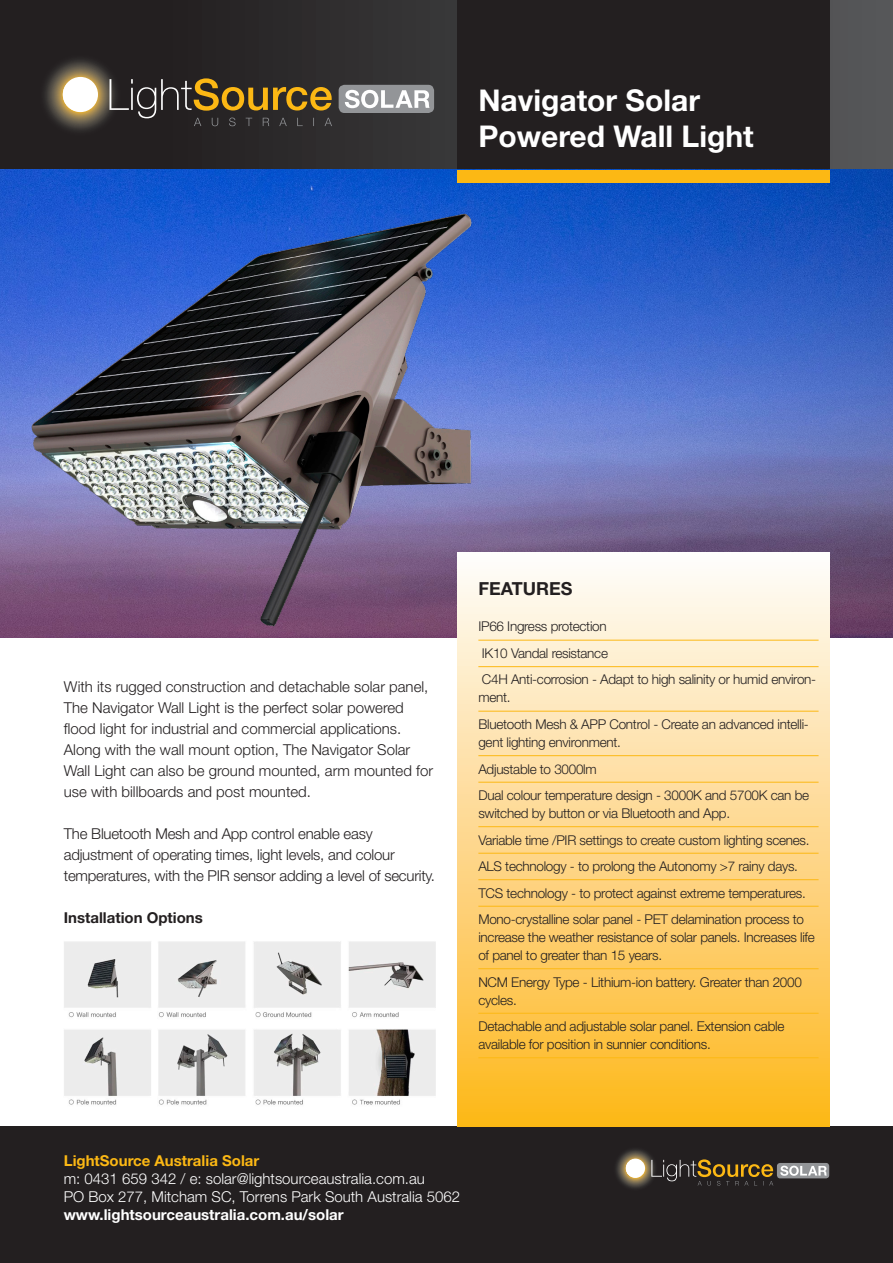
<style>
.page{position:relative;width:893px;height:1263px;background:#fff}
.page>*{position:absolute;margin:0;border:0;box-sizing:border-box;transform-origin:0 0}
.t1{font:700 30px/36px "Helvetica Neue LT";color:#fff}
.Features_header{font:700 18px "Helvetica Neue LT";color:#231f20}
.Body_text_intro{font:300 15px/21px "Helvetica Neue LT";color:#231f20}
.t2{font:300 15px/18px "Helvetica Neue LT";color:#fff}
.t3{font:700 15px "Helvetica Neue LT";color:#fff}
.t4{font:700 15px "Helvetica Neue LT";color:#fcb814}
.Body_text_intro-2{font:700 15px "Helvetica Neue LT";color:#231f20}
.Features_body{font:300 13.5px/18px "Helvetica Neue LT";letter-spacing:-.02em;color:#231f20}
</style>
<div class="page">
<div style="left:0;top:0;width:372px;height:170px;background:#231f20"></div>
<svg style="left:164px;top:0;width:729px;height:170px"></svg>
<div style="left:457px;top:0;width:372px;height:213px;background:#231f20"></div>
<svg style="left:44px;top:52px;width:288px;height:85px"></svg>
<div style="left:339px;top:85px;width:95px;height:28px;background:#939598;border-radius:6px"></div>
<div style="left:63px;top:77px;width:35px;height:35px;background:#fff;border-radius:50%"></div>
<svg style="left:345px;top:90px;width:85px;height:18px"></svg>
<div style="left:0;top:1127px;width:893px;height:136px;background:#231f20"></div>
<svg style="left:616px;top:1149px;width:157px;height:40px"></svg>
<div style="left:777px;top:1163px;width:52px;height:15px;background:#939598;border-radius:3px"></div>
<div style="left:626px;top:1158px;width:19px;height:20px;background:#fff;border-radius:50%"></div>
<svg style="left:780px;top:1166px;width:47px;height:10px"></svg>
<img style="left:0;top:170px;width:893px;height:468px">
<div style="left:457px;top:553px;width:372px;height:574px;background:linear-gradient(to bottom,#fefbfb,#feb71e)"></div>
<div style="left:457px;top:170px;width:372px;height:13px;background:#fcb814"></div>
<hr style="left:478px;top:640px;width:341px;height:1px;background:#fcb814">
<hr style="left:478px;top:666px;width:341px;height:1px;background:#fcb814">
<hr style="left:478px;top:711px;width:341px;height:1px;background:#fcb814">
<hr style="left:478px;top:755px;width:341px;height:1px;background:#fcb814">
<hr style="left:478px;top:782px;width:341px;height:1px;background:#fcb814">
<hr style="left:478px;top:826px;width:341px;height:1px;background:#fcb814">
<hr style="left:478px;top:853px;width:341px;height:1px;background:#fcb814">
<hr style="left:478px;top:879px;width:341px;height:1px;background:#fcb814">
<hr style="left:478px;top:906px;width:341px;height:1px;background:#fcb814">
<hr style="left:478px;top:968px;width:341px;height:1px;background:#fcb814">
<hr style="left:478px;top:1013px;width:341px;height:1px;background:#fcb814">
<hr style="left:478px;top:1057px;width:341px;height:1px;background:#fcb814">
<img style="left:21px;top:198px;width:459px;height:436px">
<img style="left:64px;top:941px;width:372px;height:164px">
<p class="t1" style="left:478px;top:81px;width:277px">Navigator Solar<br>Powered Wall Light</p>
<p class="Body_text_intro" style="left:64px;top:676px;width:371px">With its rugged construction and detachable solar panel, The Navigator Wall Light is the perfect solar powered flood light for industrial and commercial applications.<br>Along with the wall mount option, The Navigator Solar Wall Light can also be ground mounted, arm mounted for use with billboards and post mounted.</p>
<p class="Body_text_intro" style="left:64px;top:823px;width:373px">The Bluetooth Mesh and App control enable easy adjustment of operating times, light levels, and colour temperatures, with the PIR sensor adding a level of security.</p>
<p class="Body_text_intro-2" style="left:64px;top:908px;width:141px">Installation Options</p>
<p class="Features_header" style="left:478px;top:578px;width:96px">FEATURES</p>
<p class="Features_body" style="left:478px;top:617px;width:130px">IP66 Ingress protection</p>
<p class="Features_body" style="left:482px;top:644px;width:128px">IK10 Vandal resistance</p>
<p class="Features_body" style="left:478px;top:670px;width:339px">C4H Anti-corrosion - Adapt to high salinity or humid environ&shy;ment.</p>
<p class="Features_body" style="left:478px;top:715px;width:332px">Bluetooth Mesh &amp; APP Control - Create an advanced intelli&shy;gent lighting environment.</p>
<p class="Features_body" style="left:478px;top:759px;width:120px">Adjustable to 3000lm</p>
<p class="Features_body" style="left:478px;top:786px;width:332px">Dual colour temperature design - 3000K and 5700K can be switched by button or via Bluetooth and App.</p>
<p class="Features_body" style="left:478px;top:830px;width:333px">Variable time /PIR settings to create custom lighting scenes.</p>
<p class="Features_body" style="left:478px;top:857px;width:321px">ALS technology - to prolong the Autonomy &gt;7 rainy days.</p>
<p class="Features_body" style="left:478px;top:883px;width:329px">TCS technology - to protect against extreme temperatures.</p>
<p class="Features_body" style="left:478px;top:910px;width:338px">Mono-crystalline solar panel - PET delamination process to increase the weather resistance of solar panels. Increases life of panel to greater than 15 years.</p>
<p class="Features_body" style="left:478px;top:972px;width:325px">NCM Energy Type - Lithium-ion battery. Greater than 2000 cycles.</p>
<p class="Features_body" style="left:478px;top:1017px;width:308px">Detachable and adjustable solar panel. Extension cable available for position in sunnier conditions.</p>
<p class="t4" style="left:64px;top:1152px;width:197px">LightSource Australia Solar</p>
<p class="t2" style="left:64px;top:1170px;width:398px">m: 0431 659 342 / e: solar@lightsourceaustralia.com.au<br>PO Box 277, Mitcham SC, Torrens Park South Australia 5062</p>
<p class="t3" style="left:64px;top:1206px;width:281px">www.lightsourceaustralia.com.au/solar</p>
</div>
